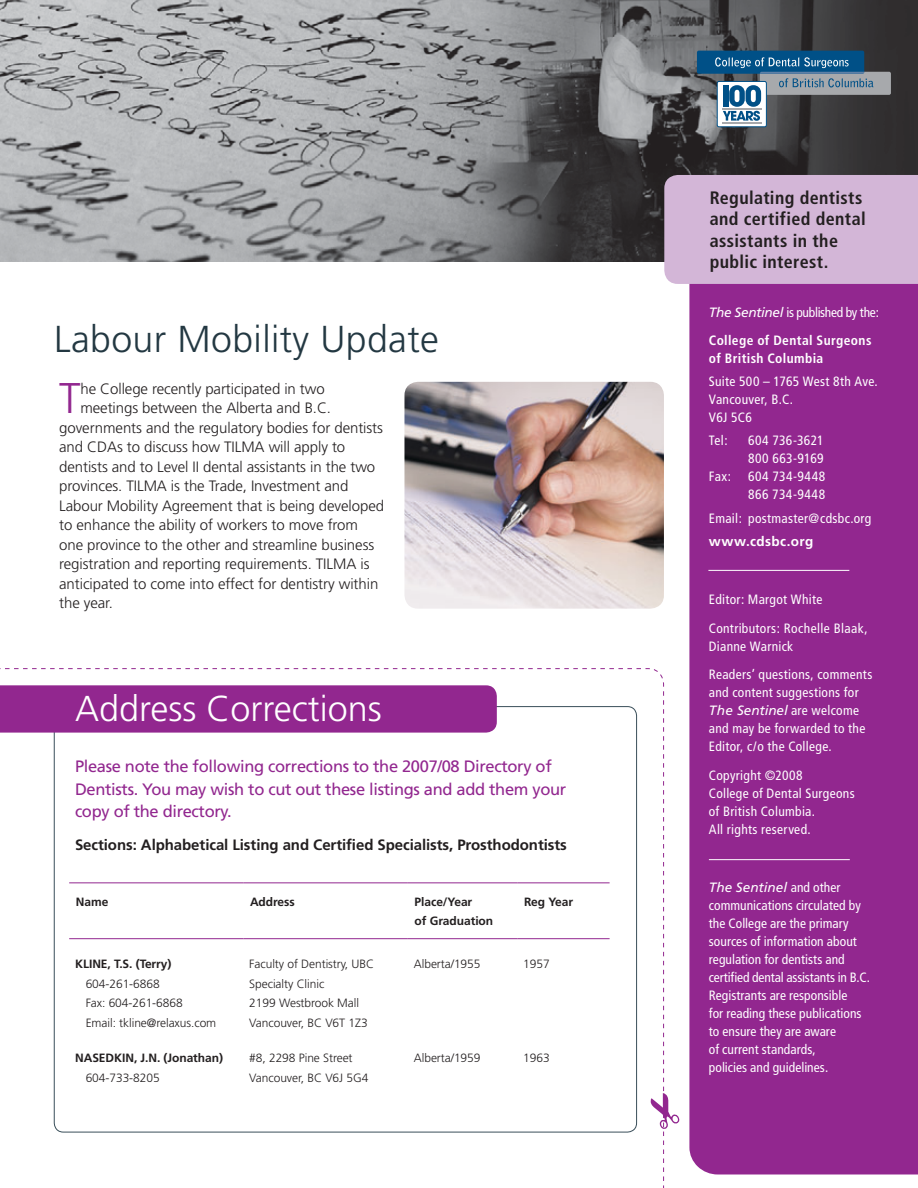
<style>
.page{position:relative;width:918px;height:1188px;background:#fff}
.page>*{position:absolute;margin:0;border:0;box-sizing:border-box;transform-origin:0 0}
.t1{font:300 42.9px "Frutiger";color:#92278f}
.t2{font:300 37.5px "Frutiger";letter-spacing:.01em;color:#233842}
.t3{font:300 36px "Frutiger";color:#fff}
.t4{font:700 condensed 18px/21.6px "Frutiger";letter-spacing:.02em;color:#231f20}
.t5{font:16.5px/22.5px "Frutiger";letter-spacing:-.02em;color:#92278f}
.t6{font:300 15px "Frutiger";letter-spacing:-.005em;color:#231f20}
.t7{font:700 15px "Frutiger";letter-spacing:-.005em;color:#231f20}
.t8{font:condensed 13.5px/18px "Frutiger";letter-spacing:.015em;color:#fff}
.t9{font:700 condensed 13.5px/27.8px "Frutiger";letter-spacing:.025em;color:#fff}
.t10{font:condensed 13.5px/18px "Frutiger";letter-spacing:.04em;color:#fff}
.t11{font:700 13.5px "Frutiger";letter-spacing:.03em;color:#fff}
.t12{font:300 12px/19.5px "Frutiger";letter-spacing:-.005em;color:#231f20}
.t13{font:700 12px/19.5px "Frutiger";letter-spacing:-.005em;color:#231f20}
.s1{font-weight:400;font-style:italic;font-stretch:normal}
.s2{font-weight:400}
.s3{font-style:italic;font-stretch:normal}
</style>
<div class="page">
<div style="left:689px;top:284px;width:229px;height:890px;background:#92278f"></div>
<img style="left:0;top:0;width:918px;height:261px">
<img style="left:404px;top:382px;width:260px;height:227px">
<div style="left:664px;top:175px;width:254px;height:109px;background:#d3b6d7"></div>
<hr style="left:709px;top:859px;width:141px;height:1px;background:#fff">
<hr style="left:708px;top:570px;width:141px;height:1px;background:#fff">
<svg style="left:0;top:668px;width:664px;height:465px"></svg>
<svg style="left:650px;top:689px;width:30px;height:499px"></svg>
<div style="left:760px;top:72px;width:131px;height:23px;background:#a7a9ac;border-radius:2px"></div>
<div style="left:697px;top:51px;width:167px;height:23px;background:#005087;border-radius:2px"></div>
<div style="left:717px;top:81px;width:49px;height:46px;background:#fff;border-radius:2px"></div>
<div style="left:717px;top:81px;width:50px;height:46px;border:1px solid #005087;border-radius:2px"></div>
<hr style="left:722px;top:122px;width:39px;height:2px;background:#a7a9ac">
<svg style="left:715px;top:57px;width:158px;height:64px"></svg>
<h2 class="t2" style="left:54px;top:318px;width:387px">Labour Mobility Update</h2>
<h1 class="t1" style="left:59px;top:374px;width:23px">T</h1>
<p class="t6" style="left:80px;top:380px;width:246px">he College recently participated in two</p>
<p class="t6" style="left:80px;top:399px;width:252px">meetings between the Alberta and B.C.</p>
<p class="t6" style="left:59px;top:419px;width:325px">governments and the regulatory bodies for dentists</p>
<p class="t6" style="left:59px;top:438px;width:288px">and CDAs to discuss how TILMA will apply to</p>
<p class="t6" style="left:59px;top:458px;width:318px">dentists and to Level II dental assistants in the two</p>
<p class="t6" style="left:59px;top:477px;width:291px">provinces. TILMA is the Trade, Investment and</p>
<p class="t6" style="left:59px;top:497px;width:327px">Labour Mobility Agreement that is being developed</p>
<p class="t6" style="left:59px;top:516px;width:300px">to enhance the ability of workers to move from</p>
<p class="t6" style="left:59px;top:536px;width:317px">one province to the other and streamline business</p>
<p class="t6" style="left:59px;top:555px;width:312px">registration and reporting requirements. TILMA is</p>
<p class="t6" style="left:59px;top:575px;width:321px">anticipated to come into effect for dentistry within</p>
<p class="t6" style="left:59px;top:594px;width:55px">the year.</p>
<h3 class="t3" style="left:75px;top:688px;width:308px">Address Corrections</h3>
<p class="t5" style="left:75px;top:755px;width:493px">Please note the following corrections to the 2007/08 Directory of<br>Dentists. You may wish to cut out these listings and add them your copy of the directory.</p>
<p class="t7" style="left:75px;top:836px;width:493px">Sections: Alphabetical Listing and Certified Specialists, Prosthodontists</p>
<p class="t13" style="left:76px;top:892px;width:34px">Name</p>
<p class="t13" style="left:250px;top:892px;width:46px">Address</p>
<p class="t13" style="left:415px;top:892px;width:80px">Place/Year<br>of Graduation</p>
<p class="t13" style="left:524px;top:892px;width:51px">Reg Year</p>
<p class="t13" style="left:75px;top:954px;width:98px">KLINE, T.S. (Terry)</p>
<p class="t12" style="left:86px;top:974px;width:132px">604-261-6868<br>Fax: 604-261-6868<br>Email: tkline@relaxus.com</p>
<p class="t12" style="left:249px;top:954px;width:126px">Faculty of Dentistry, UBC<br>Specialty Clinic<br>2199 Westbrook Mall<br>Vancouver, BC V6T 1Z3</p>
<p class="t12" style="left:414px;top:954px;width:68px">Alberta/1955</p>
<p class="t12" style="left:523px;top:954px;width:28px">1957</p>
<p class="t13" style="left:75px;top:1048px;width:149px">NASEDKIN, J.N. (Jonathan)</p>
<p class="t12" style="left:86px;top:1068px;width:76px">604-733-8205</p>
<p class="t12" style="left:249px;top:1049px;width:121px">#8, 2298 Pine Street<br>Vancouver, BC V6J 5G4</p>
<p class="t12" style="left:414px;top:1049px;width:68px">Alberta/1959</p>
<p class="t12" style="left:523px;top:1049px;width:28px">1963</p>
<h3 class="t4" style="left:710px;top:187px;width:158px">Regulating dentists and certified dental assistants in the public interest.</h3>
<p class="t9" style="left:709px;top:298px;width:172px"><span class="s1">The Sentinel</span> <span class="s2">is published by the:<br></span>College of Dental Surgeons</p>
<p class="t9" style="left:709px;top:344px;width:116px">of British Columbia</p>
<p class="t8" style="left:709px;top:372px;width:170px">Suite 500 – 1765 West 8th Ave.<br>Vancouver, B.C.<br>V6J 5C6</p>
<p class="t8" style="left:709px;top:432px;width:20px">Tel:</p>
<p class="t8" style="left:748px;top:432px;width:77px">604 736-3621<br>800 663-9169</p>
<p class="t8" style="left:709px;top:468px;width:24px">Fax:</p>
<p class="t10" style="left:748px;top:468px;width:79px">604 734-9448<br>866 734-9448</p>
<p class="t8" style="left:709px;top:509px;width:164px">Email: postmaster@cdsbc.org</p>
<p class="t11" style="left:709px;top:534px;width:106px">www.cdsbc.org</p>
<p class="t8" style="left:709px;top:585px;width:160px;line-height:28.8px">Editor: Margot White<br>Contributors: Rochelle Blaak,</p>
<p class="t8" style="left:709px;top:632px;width:165px;line-height:28.8px">Dianne Warnick<br>Readers’ questions, comments</p>
<p class="t8" style="left:709px;top:684px;width:158px">and content suggestions for<br><span class="s3">The Sentinel</span> are welcome and may be forwarded to the<br>Editor, c/o the College.</p>
<p class="t8" style="left:709px;top:767px;width:147px">Copyright ©2008<br>College of Dental Surgeons of British Columbia.<br>All rights reserved.</p>
<p class="t8" style="left:709px;top:878px;width:163px"><span class="s3">The Sentinel</span> and other communications circulated by the College are the primary sources of information about regulation for dentists and certified dental assistants in B.C.<br>Registrants are responsible<br>for reading these publications to ensure they are aware<br>of current standards,<br>policies and guidelines.</p>
</div>
